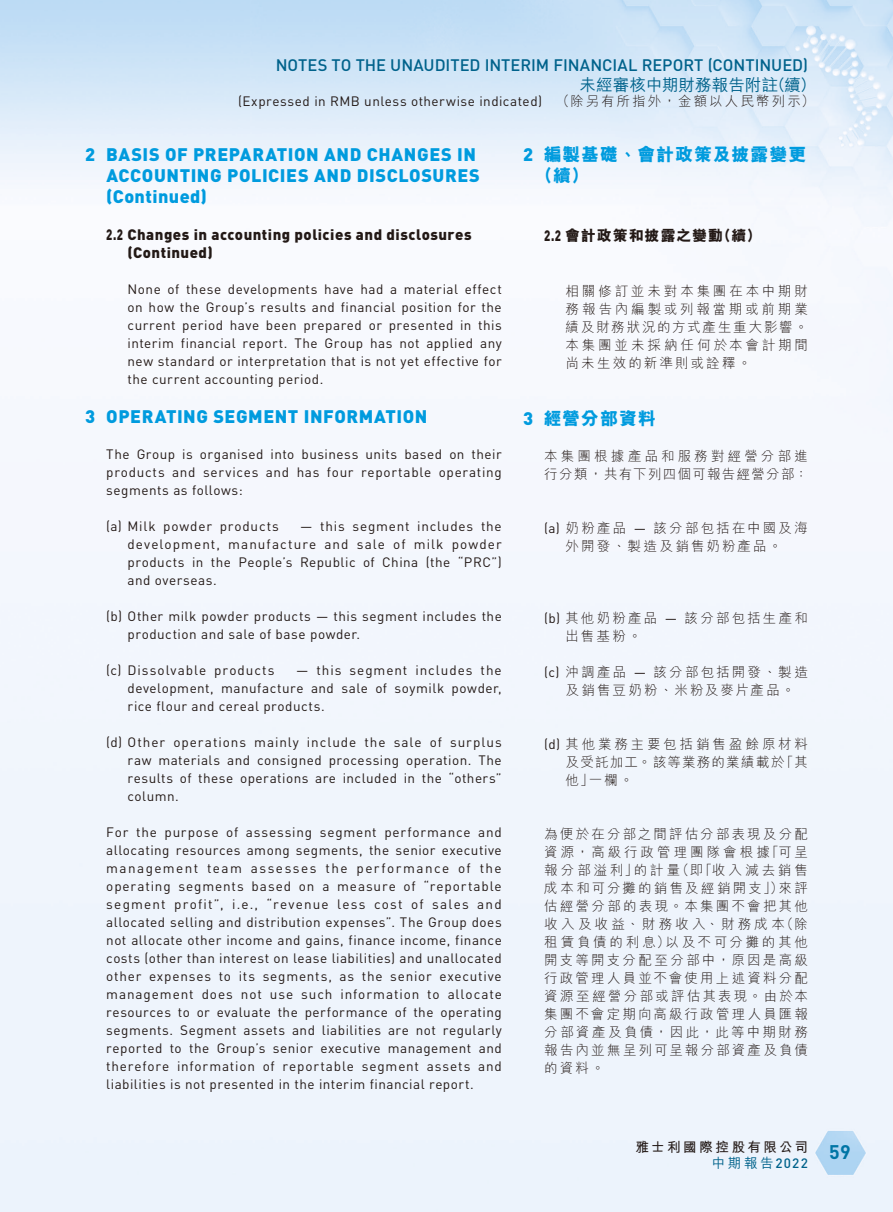
<style>
.page{position:relative;width:893px;height:1212px;background:#fff}
.page>*{position:absolute;margin:0;border:0;box-sizing:border-box;transform-origin:0 0}
.t1{font:700 19.5px "DIN Pro";color:#0075a5}
.t2{font:900 18px/21px "DIN Pro";letter-spacing:.03em;color:#009bde}
.t3{font:800 18px/21px "M Hei HK";letter-spacing:.05em;color:#009bde}
.t4{font:500 16.5px "DIN Pro";letter-spacing:-.005em;color:#00628b}
.t5{font:500 16.5px "M Hei HK";color:#00628b}
.t6{font:900 15px/18px "DIN Pro";letter-spacing:.03em;color:#231916;scale:.75 1}
.t7{font:800 15px "M Hei HK";letter-spacing:.055em;color:#231916}
.t8{font:13.5px/18px "DIN Pro";letter-spacing:.04em;color:#231916;text-align:justify}
.t9{font:300 13.5px/18px "M Hei HK";letter-spacing:.165em;color:#231916;text-align:justify}
.t10{font:300 13.5px/18px "M Hei HK";letter-spacing:.21em;color:#231916}
.t11{font:13.5px "DIN Pro";letter-spacing:.075em;color:#231916}
.t12{font:13.5px "DIN Pro";letter-spacing:.065em;color:#231916}
.t13{font:700 13.5px/16.5px "M Hei HK";letter-spacing:.185em;color:#231916;text-align:right}
.s1{font-family:"M Hei HK";font-weight:300}
.s2{font-family:"DIN Pro";font-weight:900}
.s3{font-family:"DIN Pro";font-weight:400}
.s4{font-weight:500;color:#00628b}
.s5{font-family:"DIN Pro";font-weight:500;color:#00628b}
</style>
<div class="page">
<p class="t4" style="left:276px;top:54px;width:534px">NOTES TO THE UNAUDITED INTERIM FINANCIAL REPORT (CONTINUED)</p>
<p class="t5" style="left:579px;top:73px;width:238px">未經審核中期財務報告附註（續）</p>
<p class="t8" style="left:238px;top:91px;width:578px">(Expressed in RMB unless otherwise indicated) <span class="s1">（除另有所指外，金額以人民幣列示）</span></p>
<h2 class="t3" style="left:535px;top:143px;width:273px;text-indent:-12px"><span class="s2">2</span> 編製基礎、會計政策及披露變更（續）</h2>
<h2 class="t2" style="left:106px;top:143px;width:375px;text-indent:-21px">2 BASIS OF PREPARATION AND CHANGES IN<br>ACCOUNTING POLICIES AND DISCLOSURES (Continued)</h2>
<p class="t6" style="left:128px;top:225px;width:460px;text-indent:-21px">2.2 Changes in accounting policies and disclosures (Continued)</p>
<p class="t8" style="left:128px;top:280px;width:376px">None of these developments have had a material effect on how the Group’s results and financial position for the current period have been prepared or presented in this interim financial report. The Group has not applied any new standard or interpretation that is not yet effective for the current accounting period.</p>
<h2 class="t2" style="left:85px;top:405px;width:344px">3 OPERATING SEGMENT INFORMATION</h2>
<p class="t8" style="left:106px;top:445px;width:397px">The Group is organised into business units based on their products and services and has four reportable operating segments as follows:</p>
<p class="t12" style="left:106px;top:517px;width:174px">(a) Milk powder products</p>
<p class="t7" style="left:544px;top:228px;width:218px"><span class="s2">2.2</span> 會計政策和披露之變動（續）</p>
<p class="t9" style="left:566px;top:281px;width:244px">相關修訂並未對本集團在本中期財務報告內編製或列報當期或前期業績及財務狀況的方式產生重大影響。本集團並未採納任何於本會計期間尚未生效的新準則或詮釋。</p>
<h2 class="t3" style="left:523px;top:407px;width:134px"><span class="s2">3</span> 經營分部資料</h2>
<p class="t10" style="left:544px;top:446px;width:265px">本集團根據產品和服務對經營分部進行分類，共有下列四個可報告經營分部：</p>
<p class="t9" style="left:544px;top:518px;width:265px;text-align:center"><span class="s3">(a)</span> 奶粉產品 <span class="s3">—</span> 該分部包括在中國及海外開發、製造及銷售奶粉產品。</p>
<p class="t8" style="left:128px;top:517px;width:376px;text-indent:173px">— this segment includes the development, manufacture and sale of milk powder products in the People’s Republic of China (the “PRC”) and overseas.</p>
<p class="t8" style="left:128px;top:607px;width:376px;text-indent:-21px">(b) Other milk powder products — this segment includes the production and sale of base powder.</p>
<p class="t11" style="left:106px;top:661px;width:170px">(c) Dissolvable products</p>
<p class="t9" style="left:566px;top:608px;width:244px;text-indent:-21px"><span class="s3">(b)</span> 其他奶粉產品 <span class="s3">—</span> 該分部包括生產和出售基粉。</p>
<p class="t9" style="left:566px;top:662px;width:244px;text-indent:-21px"><span class="s3">(c)</span> 沖調產品 <span class="s3">—</span> 該分部包括開發、製造及銷售豆奶粉、米粉及麥片產品。</p>
<p class="t8" style="left:128px;top:661px;width:376px;text-indent:169px">— this segment includes the development, manufacture and sale of soymilk powder, rice flour and cereal products.</p>
<p class="t8" style="left:128px;top:733px;width:376px;text-indent:-21px">(d) Other operations mainly include the sale of surplus raw materials and consigned processing operation. The results of these operations are included in the “others” column.</p>
<p class="t8" style="left:106px;top:823px;width:397px">For the purpose of assessing segment performance and allocating resources among segments, the senior executive management team assesses the performance of the operating segments based on a measure of “reportable segment profit”, i.e., “revenue less cost of sales and allocated selling and distribution expenses”. The Group does not allocate other income and gains, finance income, finance costs (other than interest on lease liabilities) and unallocated other expenses to its segments, as the senior executive management does not use such information to allocate resources to or evaluate the performance of the operating segments. Segment assets and liabilities are not regularly reported to the Group’s senior executive management and therefore information of reportable segment assets and liabilities is not presented in the interim financial report.</p>
<p class="t9" style="left:566px;top:734px;width:244px;text-indent:-21px"><span class="s3">(d)</span> 其他業務主要包括銷售盈餘原材料及受託加工。該等業務的業績載於「其他」一欄。</p>
<p class="t9" style="left:544px;top:824px;width:265px">為便於在分部之間評估分部表現及分配資源，高級行政管理團隊會根據「可呈報分部溢利」的計量（即「收入減去銷售成本和可分攤的銷售及經銷開支」）來評估經營分部的表現。本集團不會把其他收入及收益、財務收入、財務成本（除租賃負債的利息）以及不可分攤的其他開支等開支分配至分部中，原因是高級行政管理人員並不會使用上述資料分配資源至經營分部或評估其表現。由於本集團不會定期向高級行政管理人員匯報分部資產及負債，因此，此等中期財務報告內並無呈列可呈報分部資產及負債的資料。</p>
<p class="t13" style="left:635px;top:1137px;width:174px">雅士利國際控股有限公司<span class="s4">中期報告</span><span class="s5">2022</span></p>
<h1 class="t1" style="left:829px;top:1138px;width:23px">59</h1>
</div>
